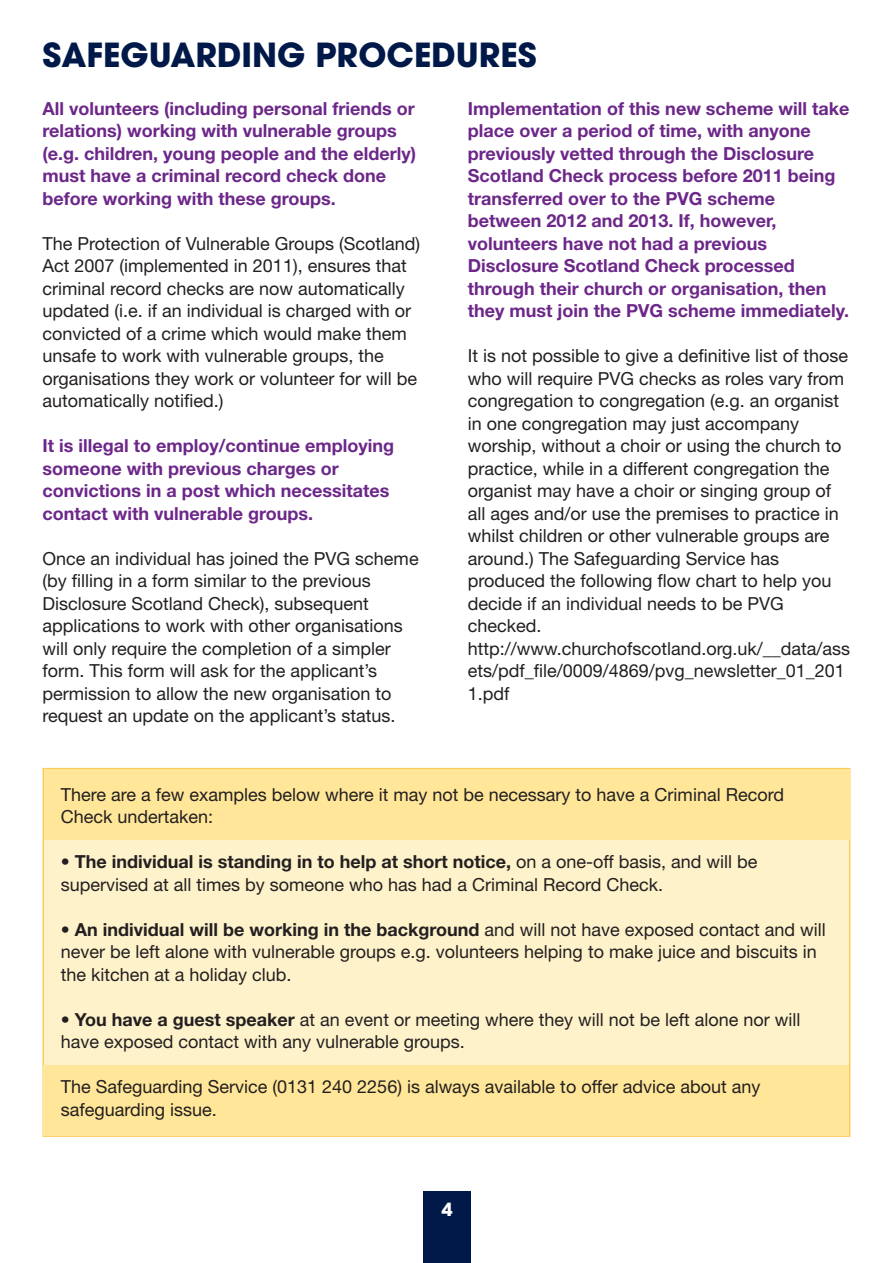
<style>
.page{position:relative;width:893px;height:1263px;background:#fff}
.page>*{position:absolute;margin:0;border:0;box-sizing:border-box;transform-origin:0 0}
.t1{font:700 33px "ITC Avant Garde Pro";color:#001949}
.t2{font:18px/22.5px "Helvetica Neue LT Std";color:#231f20}
.t3{font:700 18px/22.5px "Helvetica Neue LT Std";color:#6c2789}
.t4{font:700 18px "ITC Avant Garde Pro";color:#fff}
.s1{font-weight:700}
</style>
<div class="page">
<div style="left:423px;top:1191px;width:48px;height:72px;background:#001949"></div>
<div style="left:44px;top:769px;width:805px;height:366px;background:#fef2ca"></div>
<div style="left:44px;top:769px;width:805px;height:71px;background:#ffe698"></div>
<div style="left:44px;top:1065px;width:805px;height:70px;background:#ffe698"></div>
<h1 class="t1" style="left:43px;top:38px;width:496px">SAFEGUARDING PROCEDURES</h1>
<p class="t3" style="left:43px;top:99px;width:375px">All volunteers (including personal friends or relations) working with vulnerable groups (e.g. children, young people and the elderly) must have a criminal record check done before working with these groups.</p>
<p class="t2" style="left:43px;top:234px;width:379px">The Protection of Vulnerable Groups (Scotland)<br>Act 2007 (implemented in 2011), ensures that criminal record checks are now automatically updated (i.e. if an individual is charged with or convicted of a crime which would make them unsafe to work with vulnerable groups, the organisations they work or volunteer for will be automatically notified.)</p>
<p class="t3" style="left:43px;top:436px;width:353px">It is illegal to employ/continue employing someone with previous charges or convictions in a post which necessitates contact with vulnerable groups.</p>
<p class="t2" style="left:43px;top:549px;width:378px">Once an individual has joined the PVG scheme (by filling in a form similar to the previous Disclosure Scotland Check), subsequent applications to work with other organisations will only require the completion of a simpler form. This form will ask for the applicant’s permission to allow the new organisation to request an update on the applicant’s status.</p>
<p class="t3" style="left:468px;top:99px;width:383px">Implementation of this new scheme will take place over a period of time, with anyone previously vetted through the Disclosure Scotland Check process before 2011 being transferred over to the PVG scheme between 2012 and 2013. If, however, volunteers have not had a previous Disclosure Scotland Check processed through their church or organisation, then they must join the PVG scheme immediately.</p>
<p class="t2" style="left:468px;top:347px;width:384px">It is not possible to give a definitive list of those who will require PVG checks as roles vary from congregation to congregation (e.g. an organist in one congregation may just accompany worship, without a choir or using the church to practice, while in a different congregation the organist may have a choir or singing group of all ages and/or use the premises to practice in whilst children or other vulnerable groups are around.) The Safeguarding Service has produced the following flow chart to help you decide if an individual needs to be PVG checked. http://www.churchofscotland.org.uk/__data/ass ets/pdf_file/0009/4869/pvg_newsletter_01_201<br>1.pdf</p>
<p class="t2" style="left:61px;top:785px;width:725px">There are a few examples below where it may not be necessary to have a Criminal Record<br>Check undertaken:</p>
<p class="t2" style="left:61px;top:852px;width:698px">• <span class="s1">The individual is standing in to help at short notice,</span> on a one-off basis, and will be supervised at all times by someone who has had a Criminal Record Check.</p>
<p class="t2" style="left:61px;top:920px;width:766px">• <span class="s1">An individual will be working in the background</span> and will not have exposed contact and will never be left alone with vulnerable groups e.g. volunteers helping to make juice and biscuits in the kitchen at a holiday club.</p>
<p class="t2" style="left:61px;top:1010px;width:741px">• <span class="s1">You have a guest speaker</span> at an event or meeting where they will not be left alone nor will have exposed contact with any vulnerable groups.</p>
<p class="t2" style="left:61px;top:1077px;width:701px">The Safeguarding Service (0131 240 2256) is always available to offer advice about any safeguarding issue.</p>
<p class="t4" style="left:442px;top:1200px;width:13px">4</p>
</div>
